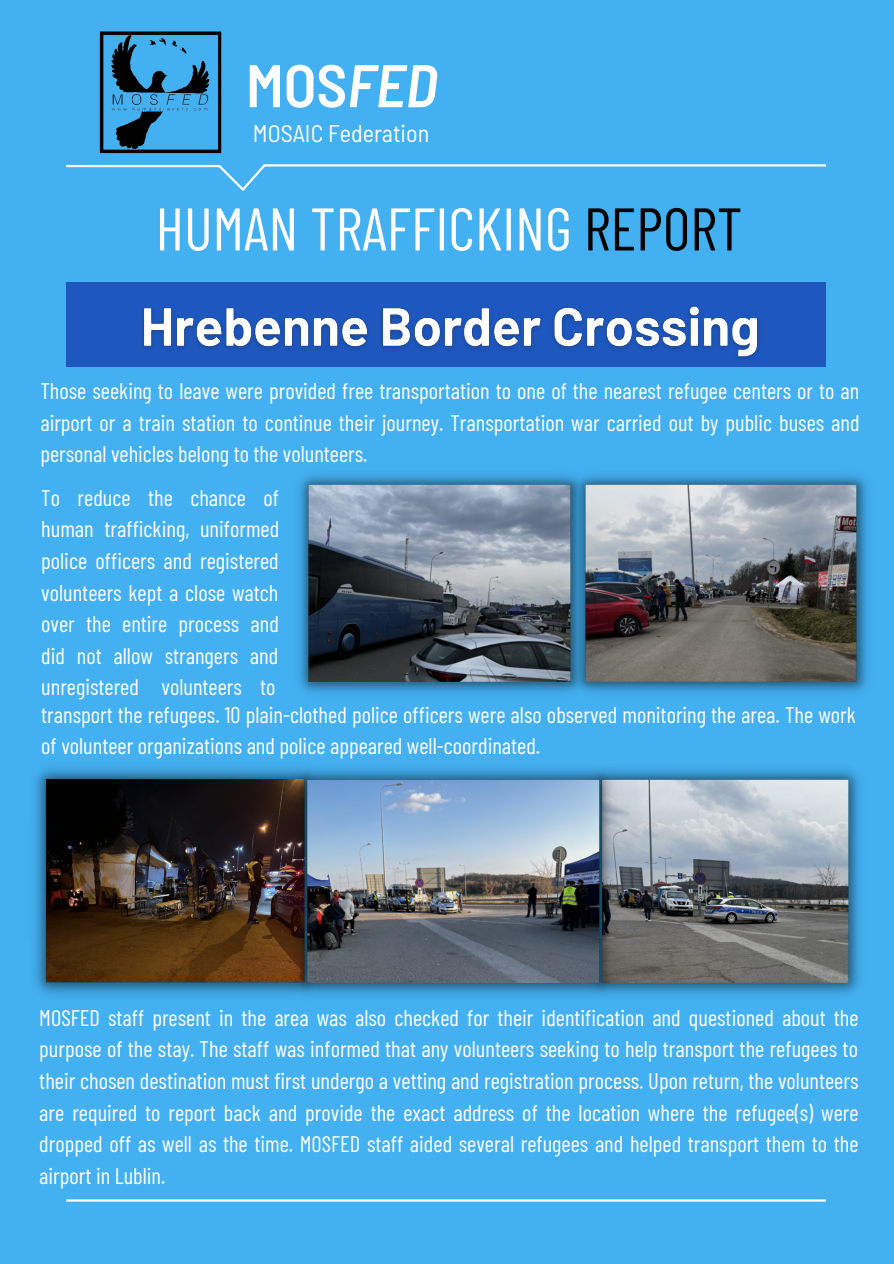
<style>
.page{position:relative;width:894px;height:1264px;background:#fff}
.page>*{position:absolute;margin:0;border:0;box-sizing:border-box;transform-origin:0 0}
.t1{font:60px "Barlow Condensed";color:#fefefe}
.t2{font:600 semi-condensed 60px "Barlow";color:#fefefe}
.t3{font:semi-condensed 24px "Barlow";color:#fefefe}
.t4{font:22.5px/31.5px "Barlow Condensed";color:#fefefe;text-align:justify}
.s1{font-style:italic}
.s2{color:#000}
</style>
<div class="page">
<div style="left:0;top:0;width:893px;height:1263px;background:#43b0f1"></div>
<img style="left:66px;top:31px;width:206px;height:137px">
<hr style="left:66px;top:165px;width:153px;height:2px;background:#fefefe">
<hr style="left:264px;top:164px;width:561px;height:2px;background:#fefefe">
<svg style="left:216px;top:162px;width:52px;height:29px"></svg>
<hr style="left:66px;top:1199px;width:759px;height:2px;background:#fefefe">
<div style="left:66px;top:282px;width:759px;height:84px;background:#1e57be"></div>
<img style="left:298px;top:474px;width:271px;height:219px">
<img style="left:34px;top:767px;width:255px;height:228px">
<img style="left:617px;top:768px;width:244px;height:227px">
<img style="left:289px;top:767px;width:328px;height:229px">
<img style="left:132px;top:306px;width:636px;height:61px">
<img style="left:569px;top:474px;width:299px;height:219px">
<p class="t2" style="left:246px;top:47px;width:193px">MOS<span class="s1">FED</span></p>
<p class="t3" style="left:253px;top:118px;width:178px">MOSAIC Federation</p>
<p class="t1" style="left:155px;top:190px;width:588px">HUMAN TRAFFICKING <span class="s2">REPORT</span></p>
<p class="t4" style="left:40px;top:374px;width:820px">Those seeking to leave were provided free transportation to one of the nearest refugee centers or to an airport or a train station to continue their journey. Transportation war carried out by public buses and personal vehicles belong to the volunteers.</p>
<p class="t4" style="left:41px;top:481px;width:239px">To reduce the chance of human trafficking, uniformed police officers and registered volunteers kept a close watch over the entire process and did not allow strangers and unregistered volunteers to</p>
<p class="t4" style="left:41px;top:698px;width:816px">transport the refugees. 10 plain-clothed police officers were also observed monitoring the area. The work of volunteer organizations and police appeared well-coordinated.</p>
<p class="t4" style="left:39px;top:1001px;width:820px">MOSFED staff present in the area was also checked for their identification and questioned about the purpose of the stay. The staff was informed that any volunteers seeking to help transport the refugees to their chosen destination must first undergo a vetting and registration process. Upon return, the volunteers are required to report back and provide the exact address of the location where the refugee(s) were dropped off as well as the time. MOSFED staff aided several refugees and helped transport them to the airport in Lublin.</p>
</div>
